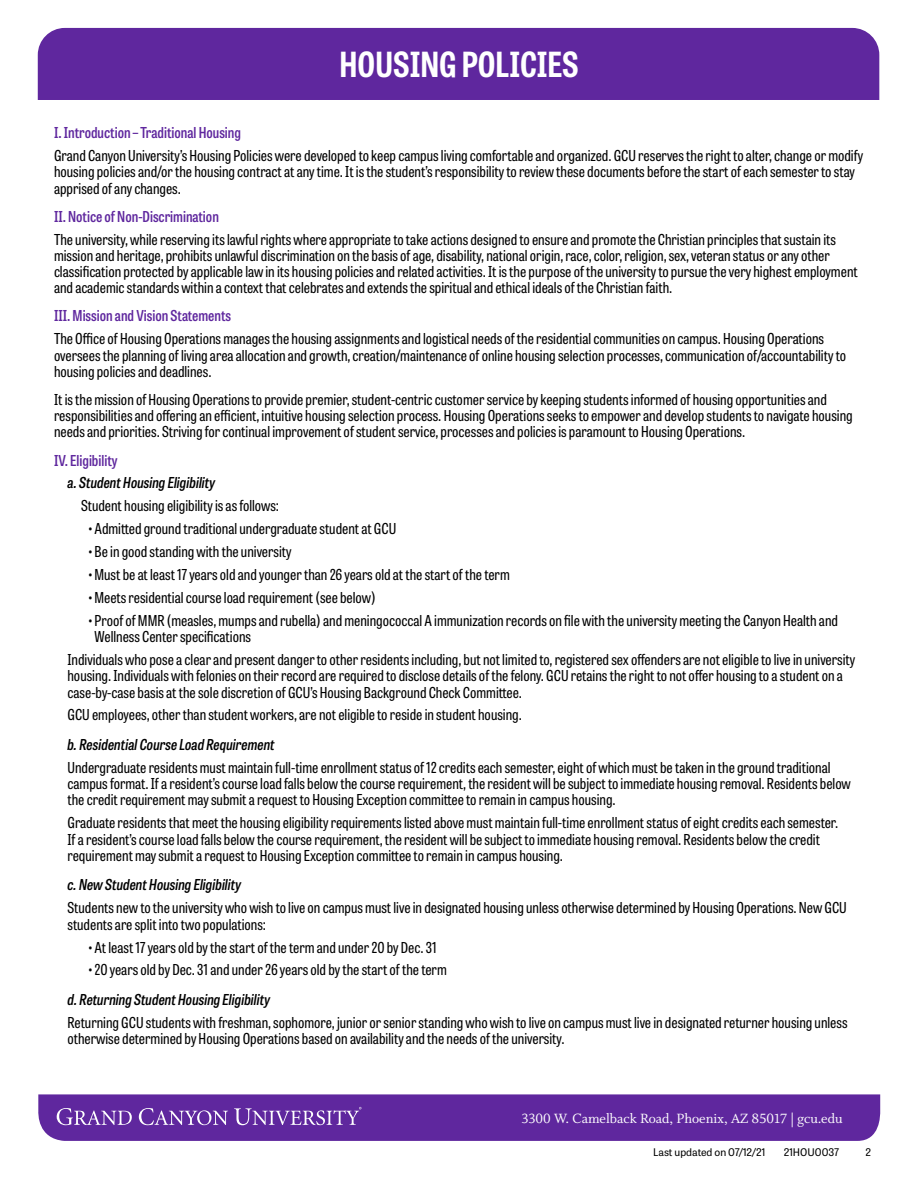
<style>
.page{position:relative;width:918px;height:1188px;background:#fff}
.page>*{position:absolute;margin:0;border:0;box-sizing:border-box;transform-origin:0 0}
.t1{font:700 34.5px "Tablet Gothic Condensed";color:#fff}
.t2{font:15px/16.2px "Tablet Gothic Condensed";color:#000}
.t3{font:italic 600 15px "Tablet Gothic Condensed";color:#000}
.t4{font:600 15px "Tablet Gothic Condensed";color:#5f279e}
.t5{font:15px "Whitman Roman LF";color:#fff}
.t6{font:10.5px "Tablet Gothic";color:#000}
</style>
<div class="page">
<div style="left:38px;top:28px;width:841px;height:72px;background:#5f279e"></div>
<svg style="left:38px;top:1094px;width:842px;height:47px;background:#6630a2"></svg>
<h1 class="t1" style="left:340px;top:41px;width:241px">HOUSING POLICIES</h1>
<p class="t4" style="left:54px;top:123px;width:188px">I. Introduction – Traditional Housing</p>
<p class="t2" style="left:54px;top:147px;width:811px">Grand Canyon University’s Housing Policies were developed to keep campus living comfortable and organized. GCU reserves the right to alter, change or modify housing policies and/or the housing contract at any time. It is the student’s responsibility to review these documents before the start of each semester to stay apprised of any changes.</p>
<p class="t4" style="left:54px;top:206px;width:166px">II. Notice of Non-Discrimination</p>
<p class="t2" style="left:54px;top:231px;width:805px">The university, while reserving its lawful rights where appropriate to take actions designed to ensure and promote the Christian principles that sustain its mission and heritage, prohibits unlawful discrimination on the basis of age, disability, national origin, race, color, religion, sex, veteran status or any other classification protected by applicable law in its housing policies and related activities. It is the purpose of the university to pursue the very highest employment and academic standards within a context that celebrates and extends the spiritual and ethical ideals of the Christian faith.</p>
<p class="t4" style="left:54px;top:306px;width:179px">III. Mission and Vision Statements</p>
<p class="t2" style="left:54px;top:330px;width:794px">The Office of Housing Operations manages the housing assignments and logistical needs of the residential communities on campus. Housing Operations oversees the planning of living area allocation and growth, creation/maintenance of online housing selection processes, communication of/accountability to housing policies and deadlines.</p>
<p class="t2" style="left:54px;top:391px;width:800px">It is the mission of Housing Operations to provide premier, student-centric customer service by keeping students informed of housing opportunities and responsibilities and offering an efficient, intuitive housing selection process. Housing Operations seeks to empower and develop students to navigate housing needs and priorities. Striving for continual improvement of student service, processes and policies is paramount to Housing Operations.</p>
<p class="t4" style="left:54px;top:450px;width:65px">IV. Eligibility</p>
<p class="t3" style="left:68px;top:472px;width:149px">a. Student Housing Eligibility</p>
<p class="t2" style="left:81px;top:497px;width:200px">Student housing eligibility is as follows:</p>
<p class="t2" style="left:88px;top:520px;width:310px">•Admitted ground traditional undergraduate student at GCU</p>
<p class="t2" style="left:88px;top:543px;width:205px">•Be in good standing with the university</p>
<p class="t2" style="left:88px;top:566px;width:424px">•Must be at least 17 years old and younger than 26 years old at the start of the term</p>
<p class="t2" style="left:88px;top:589px;width:289px">•Meets residential course load requirement (see below)</p>
<p class="t2" style="left:94px;top:612px;width:745px;text-indent:-7px">•Proof of MMR (measles, mumps and rubella) and meningococcal A immunization records on file with the university meeting the Canyon Health and<br>Wellness Center specifications</p>
<p class="t2" style="left:68px;top:651px;width:789px">Individuals who pose a clear and present danger to other residents including, but not limited to, registered sex offenders are not eligible to live in university housing. Individuals with felonies on their record are required to disclose details of the felony. GCU retains the right to not offer housing to a student on a case-by-case basis at the sole discretion of GCU’s Housing Background Check Committee.</p>
<p class="t2" style="left:68px;top:706px;width:456px">GCU employees, other than student workers, are not eligible to reside in student housing.</p>
<p class="t3" style="left:68px;top:734px;width:209px">b. Residential Course Load Requirement</p>
<p class="t2" style="left:68px;top:759px;width:785px">Undergraduate residents must maintain full-time enrollment status of 12 credits each semester, eight of which must be taken in the ground traditional campus format. If a resident’s course load falls below the course requirement, the resident will be subject to immediate housing removal. Residents below the credit requirement may submit a request to Housing Exception committee to remain in campus housing.</p>
<p class="t2" style="left:68px;top:814px;width:772px">Graduate residents that meet the housing eligibility requirements listed above must maintain full-time enrollment status of eight credits each semester.<br>If a resident’s course load falls below the course requirement, the resident will be subject to immediate housing removal. Residents below the credit requirement may submit a request to Housing Exception committee to remain in campus housing.</p>
<p class="t3" style="left:68px;top:874px;width:175px">c. New Student Housing Eligibility</p>
<p class="t2" style="left:68px;top:899px;width:781px">Students new to the university who wish to live on campus must live in designated housing unless otherwise determined by Housing Operations. New GCU students are split into two populations:</p>
<p class="t2" style="left:88px;top:938px;width:351px">•At least 17 years old by the start of the term and under 20 by Dec. 31</p>
<p class="t2" style="left:88px;top:961px;width:361px">•20 years old by Dec. 31 and under 26 years old by the start of the term</p>
<p class="t3" style="left:68px;top:989px;width:204px">d. Returning Student Housing Eligibility</p>
<p class="t2" style="left:68px;top:1014px;width:782px">Returning GCU students with freshman, sophomore, junior or senior standing who wish to live on campus must live in designated returner housing unless otherwise determined by Housing Operations based on availability and the needs of the university.</p>
<p class="t5" style="left:521px;top:1110px;width:323px">3300 W. Camelback Road, Phoenix, AZ 85017 | gcu.edu</p>
<p class="t6" style="left:653px;top:1145px;width:114px">Last updated on 07/12/21</p>
<p class="t6" style="left:784px;top:1145px;width:57px">21HOU0037</p>
<p class="t6" style="left:866px;top:1145px;width:7px">2</p>
</div>
